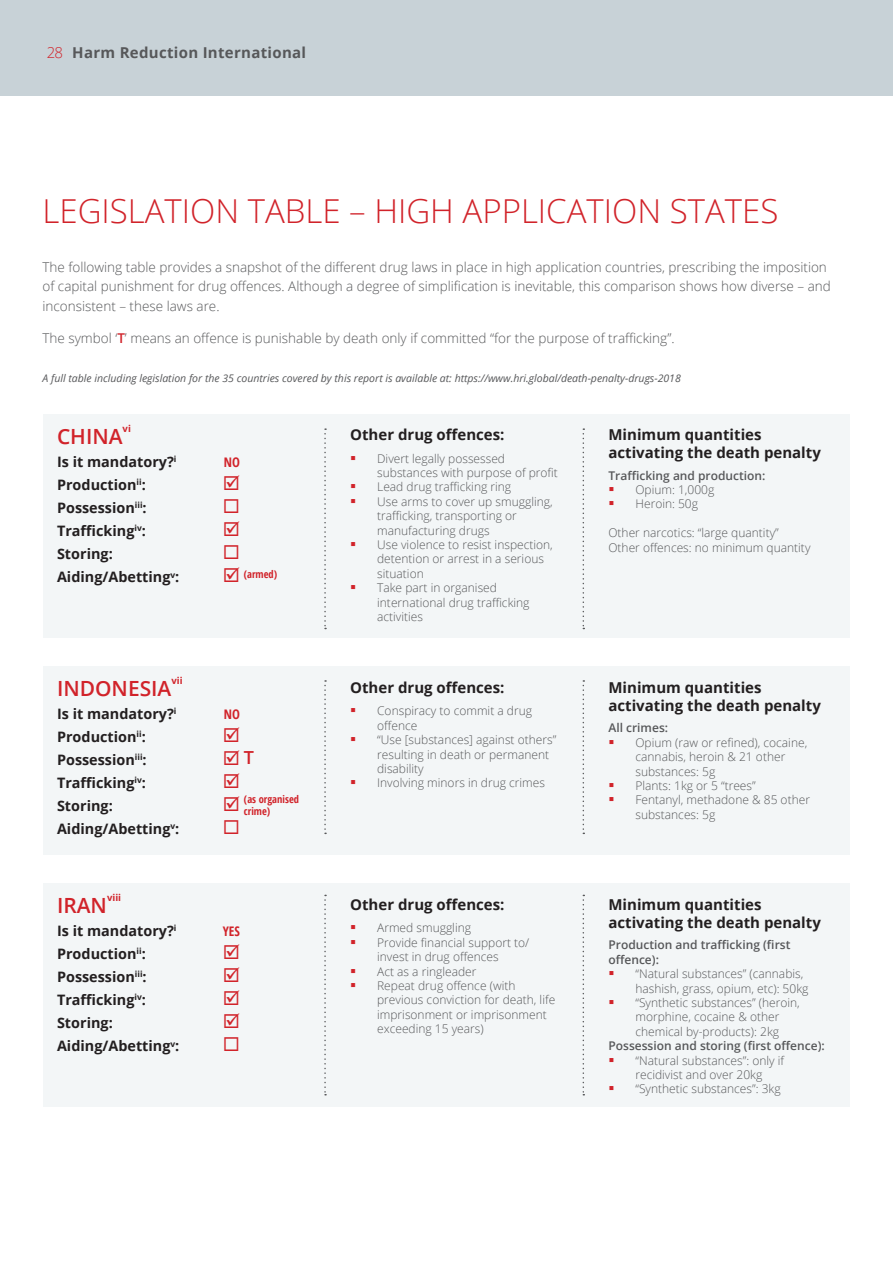
<style>
.page{position:relative;width:893px;height:1263px;background:#fff}
.page>*{position:absolute;margin:0;border:0;box-sizing:border-box;transform-origin:0 0}
.t1{font:300 33px "Open Sans";color:#d1232a}
.t2{font:600 20.85px "Open Sans";color:#d1232a}
.t3{font:600 18px "Open Sans";color:#d1232a}
.t4{font:700 15px/18px "Open Sans";color:#231f20}
.t5{font:700 15px "Open Sans";letter-spacing:.02em;color:#57585a}
.t6{font:700 14.4px "Open Sans";color:#231f20}
.t7{font:300 13.5px/19.5px "Open Sans";color:#57585a}
.t8{font:700 condensed 13.2px "Open Sans";color:#d1232a}
.t9{font:300 12px/14.4px "Open Sans";color:#57585a}
.t10{font:600 12px/14.4px "Open Sans";color:#57585a}
.t11{font:italic 10.5px "Open Sans";color:#57585a}
.t12{font:700 condensed 10.5px/12.6px "Open Sans";color:#d1232a}
.t13{font:700 9.45px "Open Sans";color:#d1232a}
.s1{font-weight:300;color:#d1232a}
.s2{font-weight:600;color:#d1232a}
</style>
<div class="page">
<div style="left:0;top:0;width:893px;height:95px;background:#c8d2d7"></div>
<div style="left:43px;top:415px;width:807px;height:223px;background:#f3f6f7"></div>
<svg style="left:324px;top:428px;width:2px;height:201px"></svg>
<svg style="left:583px;top:428px;width:1px;height:201px"></svg>
<div style="left:43px;top:666px;width:807px;height:189px;background:#f3f6f7"></div>
<svg style="left:324px;top:680px;width:2px;height:154px"></svg>
<svg style="left:583px;top:680px;width:1px;height:154px"></svg>
<div style="left:43px;top:883px;width:807px;height:224px;background:#f3f6f7"></div>
<svg style="left:324px;top:895px;width:2px;height:200px"></svg>
<svg style="left:583px;top:895px;width:1px;height:200px"></svg>
<p class="t5" style="left:47px;top:42px;width:261px"><span class="s1">28</span> Harm Reduction International</p>
<h1 class="t1" style="left:43px;top:188px;width:737px">LEGISLATION TABLE – HIGH APPLICATION STATES</h1>
<p class="t7" style="left:43px;top:257px;width:790px">The following table provides a snapshot of the different drug laws in place in high application countries, prescribing the imposition of capital punishment for drug offences. Although a degree of simplification is inevitable, this comparison shows how diverse – and inconsistent – these laws are.</p>
<p class="t7" style="left:43px;top:328px;width:634px">The symbol ‘<span class="s2">T</span>’ means an offence is punishable by death only if committed “for the purpose of trafficking”.</p>
<p class="t11" style="left:43px;top:371px;width:640px">A full table including legislation for the 35 countries covered by this report is available at: https://www.hri.global/death-penalty-drugs-2018</p>
<p class="t13" style="left:123px;top:422px;width:10px">vi</p>
<p class="t6" style="left:57px;top:452px;width:121px">Is it mandatory?<sup>i</sup></p>
<p class="t8" style="left:224px;top:453px;width:18px">NO</p>
<p class="t6" style="left:57px;top:475px;width:90px">Production<sup>ii</sup>:</p>
<p class="t6" style="left:57px;top:498px;width:91px">Possession<sup>iii</sup>:</p>
<p class="t6" style="left:57px;top:521px;width:90px">Trafficking<sup>iv</sup>:</p>
<p class="t6" style="left:57px;top:544px;width:57px">Storing:</p>
<p class="t6" style="left:57px;top:567px;width:124px">Aiding/Abetting<sup>v</sup>:</p>
<p class="t12" style="left:223px;top:567px;width:56px">☑ (armed)</p>
<h2 class="t2" style="left:57px;top:423px;width:67px">CHINA</h2>
<p class="t4" style="left:350px;top:425px;width:156px">Other drug offences:</p>
<p class="t4" style="left:608px;top:425px;width:214px">Minimum quantities activating the death penalty</p>
<p class="t10" style="left:608px;top:468px;width:159px">Trafficking and production:</p>
<p class="t9" style="left:635px;top:482px;width:80px">Opium: 1,000g<br>Heroin: 50g</p>
<p class="t9" style="left:608px;top:525px;width:204px">Other narcotics: “large quantity”<br>Other offences: no minimum quantity</p>
<p class="t9" style="left:377px;top:451px;width:182px">Divert legally possessed substances with purpose of profit<br>Lead drug trafficking ring<br>Use arms to cover up smuggling, trafficking, transporting or manufacturing drugs<br>Use violence to resist inspection, detention or arrest in a serious situation<br>Take part in organised international drug trafficking activities</p>
<p class="t13" style="left:171px;top:674px;width:13px">vii</p>
<p class="t6" style="left:57px;top:703px;width:121px">Is it mandatory?<sup>i</sup></p>
<p class="t8" style="left:224px;top:705px;width:18px">NO</p>
<p class="t6" style="left:57px;top:726px;width:90px">Production<sup>ii</sup>:</p>
<p class="t6" style="left:57px;top:749px;width:91px">Possession<sup>iii</sup>:</p>
<h3 class="t3" style="left:223px;top:745px;width:33px">☑T</h3>
<p class="t6" style="left:57px;top:773px;width:90px">Trafficking<sup>iv</sup>:</p>
<p class="t6" style="left:57px;top:796px;width:57px">Storing:</p>
<p class="t6" style="left:57px;top:819px;width:124px">Aiding/Abetting<sup>v</sup>:</p>
<h2 class="t2" style="left:57px;top:674px;width:116px">INDONESIA</h2>
<p class="t12" style="left:244px;top:792px;width:57px">(as organised crime)</p>
<p class="t4" style="left:350px;top:678px;width:156px">Other drug offences:</p>
<p class="t4" style="left:608px;top:678px;width:214px">Minimum quantities activating the death penalty</p>
<p class="t10" style="left:608px;top:720px;width:61px">All crimes:</p>
<p class="t9" style="left:635px;top:735px;width:176px">Opium (raw or refined), cocaine, cannabis, heroin &amp; 21 other substances: 5g<br>Plants: 1kg or 5 “trees”<br>Fentanyl, methadone &amp; 85 other substances: 5g</p>
<p class="t9" style="left:377px;top:703px;width:181px">Conspiracy to commit a drug offence<br>“Use [substances] against others” resulting in death or permanent disability<br>Involving minors in drug crimes</p>
<p class="t13" style="left:107px;top:890px;width:16px">viii</p>
<p class="t6" style="left:57px;top:921px;width:121px">Is it mandatory?<sup>i</sup></p>
<p class="t8" style="left:223px;top:922px;width:19px">YES</p>
<p class="t6" style="left:57px;top:944px;width:90px">Production<sup>ii</sup>:</p>
<p class="t6" style="left:57px;top:967px;width:91px">Possession<sup>iii</sup>:</p>
<p class="t6" style="left:57px;top:990px;width:90px">Trafficking<sup>iv</sup>:</p>
<p class="t6" style="left:57px;top:1013px;width:57px">Storing:</p>
<p class="t6" style="left:57px;top:1036px;width:124px">Aiding/Abetting<sup>v</sup>:</p>
<h2 class="t2" style="left:57px;top:891px;width:51px">IRAN</h2>
<p class="t4" style="left:350px;top:895px;width:156px">Other drug offences:</p>
<p class="t4" style="left:608px;top:895px;width:214px">Minimum quantities activating the death penalty</p>
<p class="t10" style="left:608px;top:938px;width:183px">Production and trafficking (first offence):</p>
<p class="t9" style="left:635px;top:966px;width:174px">“Natural substances” (cannabis, hashish, grass, opium, etc): 50kg “Synthetic substances” (heroin, morphine, cocaine &amp; other chemical by-products): 2kg</p>
<p class="t10" style="left:608px;top:1038px;width:218px">Possession and storing (first offence):</p>
<p class="t9" style="left:635px;top:1053px;width:150px">“Natural substances”: only if recidivist and over 20kg “Synthetic substances”: 3kg</p>
<p class="t9" style="left:377px;top:920px;width:180px">Armed smuggling<br>Provide financial support to/ invest in drug offences<br>Act as a ringleader<br>Repeat drug offence (with previous conviction for death, life imprisonment or imprisonment exceeding 15 years)</p>
</div>
